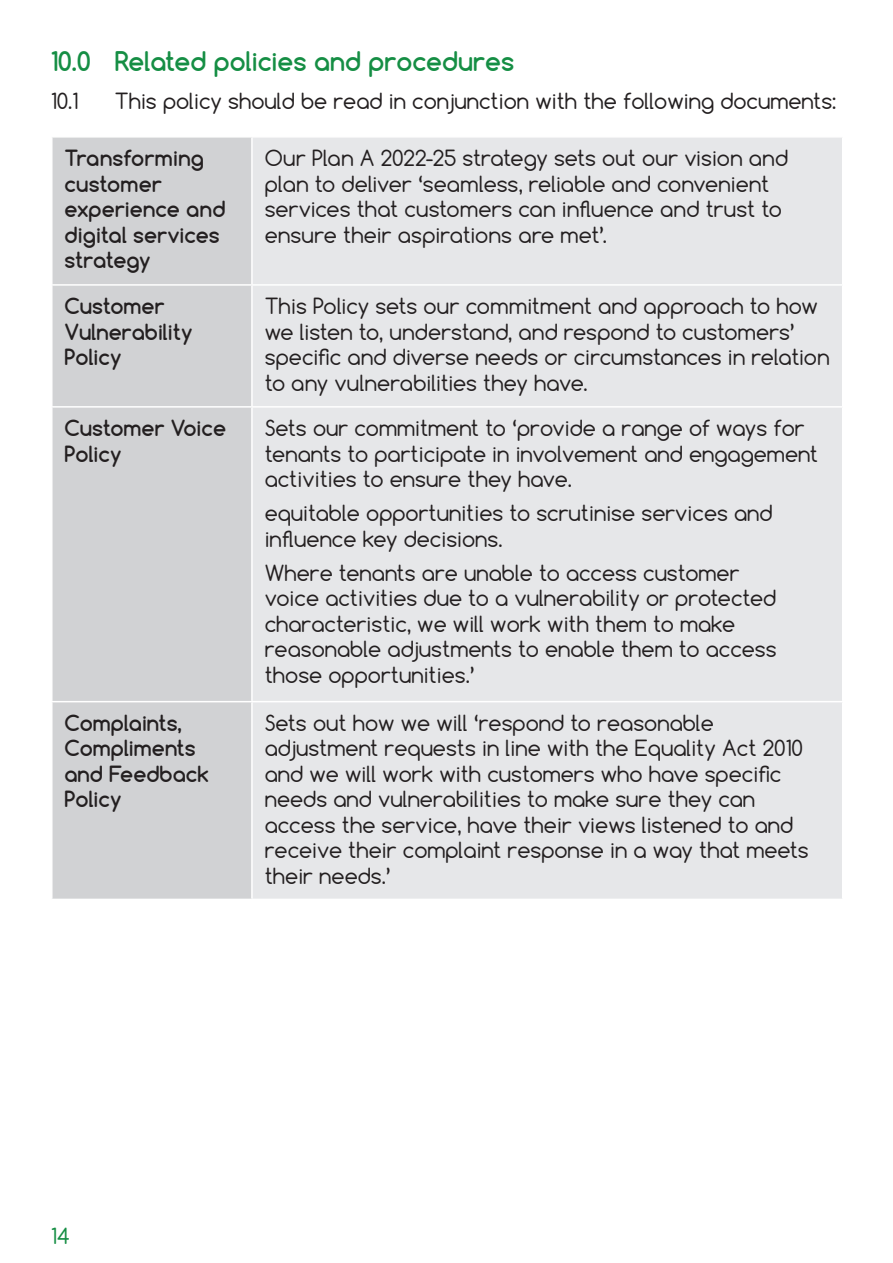
<style>
.page{position:relative;width:893px;height:1263px;background:#fff}
.page>*{position:absolute;margin:0;border:0;box-sizing:border-box;transform-origin:0 0}
.t1{font:700 25.5px "Comfortaa";color:#158e44}
.t2{font:21px/25.5px "Comfortaa";color:#231f20}
.t3{font:700 21px/25.5px "Comfortaa";color:#231f20}
.t4{font:21px "Comfortaa";color:#158e44}
</style>
<div class="page">
<div style="left:53px;top:138px;width:198px;height:761px;background:#d1d2d4"></div>
<div style="left:253px;top:138px;width:589px;height:761px;background:#e6e7e9"></div>
<hr style="left:51px;top:284px;width:201px;height:2px;background:#fff">
<hr style="left:252px;top:284px;width:591px;height:2px;background:#fff">
<hr style="left:51px;top:406px;width:201px;height:2px;background:#fff">
<hr style="left:252px;top:406px;width:591px;height:2px;background:#fff">
<hr style="left:51px;top:701px;width:201px;height:1px;background:#fff">
<hr style="left:252px;top:701px;width:591px;height:1px;background:#fff">
<p class="t1" style="left:51px;top:45px;width:465px">10.0 Related policies and procedures</p>
<p class="t2" style="left:51px;top:88px;width:29px">10.1</p>
<p class="t2" style="left:115px;top:88px;width:723px">This policy should be read in conjunction with the following documents:</p>
<p class="t3" style="left:65px;top:145px;width:163px">Transforming customer experience and digital services strategy</p>
<p class="t2" style="left:265px;top:145px;width:525px">Our Plan A 2022-25 strategy sets out our vision and plan to deliver ‘seamless, reliable and convenient services that customers can influence and trust to ensure their aspirations are met’.</p>
<p class="t3" style="left:65px;top:293px;width:129px">Customer<br>Vulnerability<br>Policy</p>
<p class="t2" style="left:265px;top:293px;width:566px">This Policy sets our commitment and approach to how we listen to, understand, and respond to customers’ specific and diverse needs or circumstances in relation to any vulnerabilities they have.</p>
<p class="t3" style="left:65px;top:415px;width:163px">Customer Voice<br>Policy</p>
<p class="t2" style="left:265px;top:415px;width:555px">Sets our commitment to ‘provide a range of ways for tenants to participate in involvement and engagement activities to ensure they have.</p>
<p class="t2" style="left:265px;top:500px;width:510px">equitable opportunities to scrutinise services and influence key decisions.</p>
<p class="t2" style="left:265px;top:560px;width:513px">Where tenants are unable to access customer voice activities due to a vulnerability or protected characteristic, we will work with them to make reasonable adjustments to enable them to access those opportunities.’</p>
<p class="t3" style="left:65px;top:710px;width:146px">Complaints,<br>Compliments and Feedback<br>Policy</p>
<p class="t2" style="left:265px;top:710px;width:546px">Sets out how we will ‘respond to reasonable adjustment requests in line with the Equality Act 2010 and we will work with customers who have specific needs and vulnerabilities to make sure they can access the service, have their views listened to and receive their complaint response in a way that meets their needs.’</p>
<p class="t4" style="left:51px;top:1223px;width:20px">14</p>
</div>
